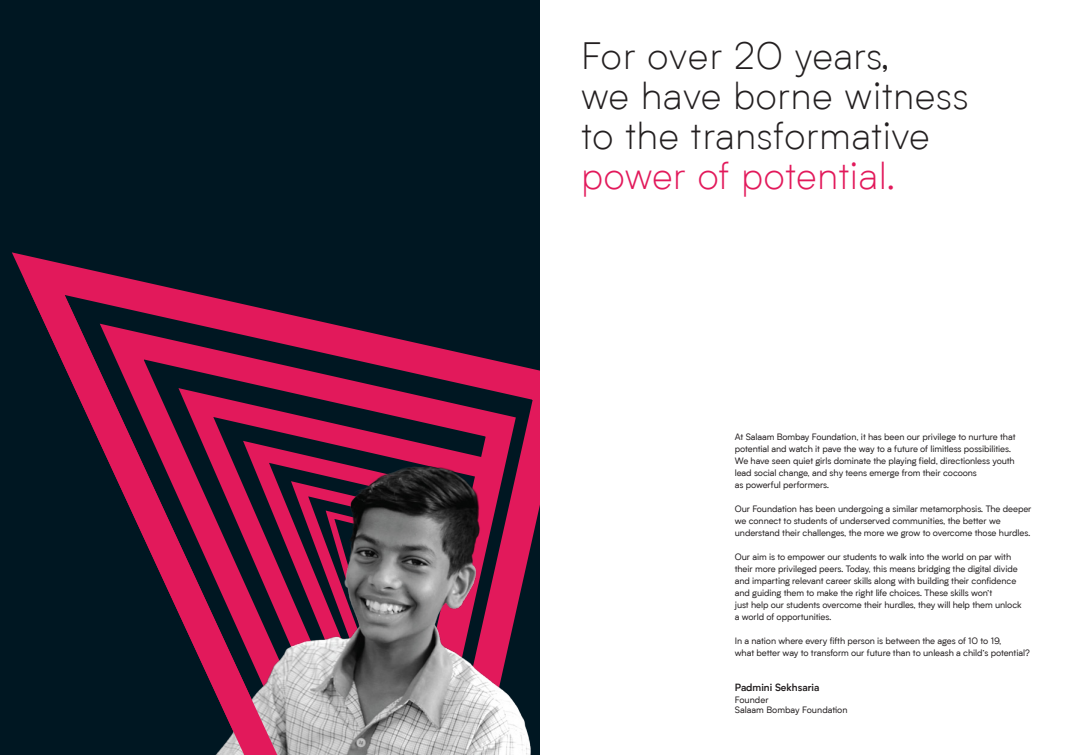
<style>
.page{position:relative;width:1079px;height:755px;background:#fff}
.page>*{position:absolute;margin:0;border:0;box-sizing:border-box;transform-origin:0 0}
.t1{font:300 38px/40px "Biotif";letter-spacing:.01em;color:#231f20}
.t2{font:300 38px "Biotif";letter-spacing:.01em;color:#e2195b}
.t3{font:600 10px "Biotif";color:#231f20}
.t4{font:9px/12px "Biotif";letter-spacing:-.01em;color:#231f20}
</style>
<div class="page">
<div style="left:0;top:0;width:539px;height:754px;background:#001722"></div>
<img style="left:315px;top:320px;width:224px;height:434px">
<svg style="left:12px;top:252px;width:303px;height:502px"></svg>
<h1 class="t1" style="left:581px;top:34px;width:389px">For over 20 years,<br>we have borne witness to the transformative</h1>
<h1 class="t2" style="left:581px;top:151px;width:316px">power of potential.</h1>
<p class="t4" style="left:734px;top:430px;width:282px">At Salaam Bombay Foundation, it has been our privilege to nurture that potential and watch it pave the way to a future of limitless possibilities.<br>We have seen quiet girls dominate the playing field, directionless youth lead social change, and shy teens emerge from their cocoons<br>as powerful performers.</p>
<p class="t4" style="left:734px;top:502px;width:298px">Our Foundation has been undergoing a similar metamorphosis. The deeper we connect to students of underserved communities, the better we understand their challenges, the more we grow to overcome those hurdles.</p>
<p class="t4" style="left:734px;top:550px;width:288px">Our aim is to empower our students to walk into the world on par with their more privileged peers. Today, this means bridging the digital divide and imparting relevant career skills along with building their confidence and guiding them to make the right life choices. These skills won’t<br>just help our students overcome their hurdles, they will help them unlock a world of opportunities.</p>
<p class="t4" style="left:734px;top:634px;width:296px">In a nation where every fifth person is between the ages of 10 to 19,<br>what better way to transform our future than to unleash a child’s potential?</p>
<p class="t3" style="left:734px;top:680px;width:86px">Padmini Sekhsaria</p>
<p class="t4" style="left:734px;top:694px;width:114px;line-height:10px">Founder<br>Salaam Bombay Foundation</p>
</div>
